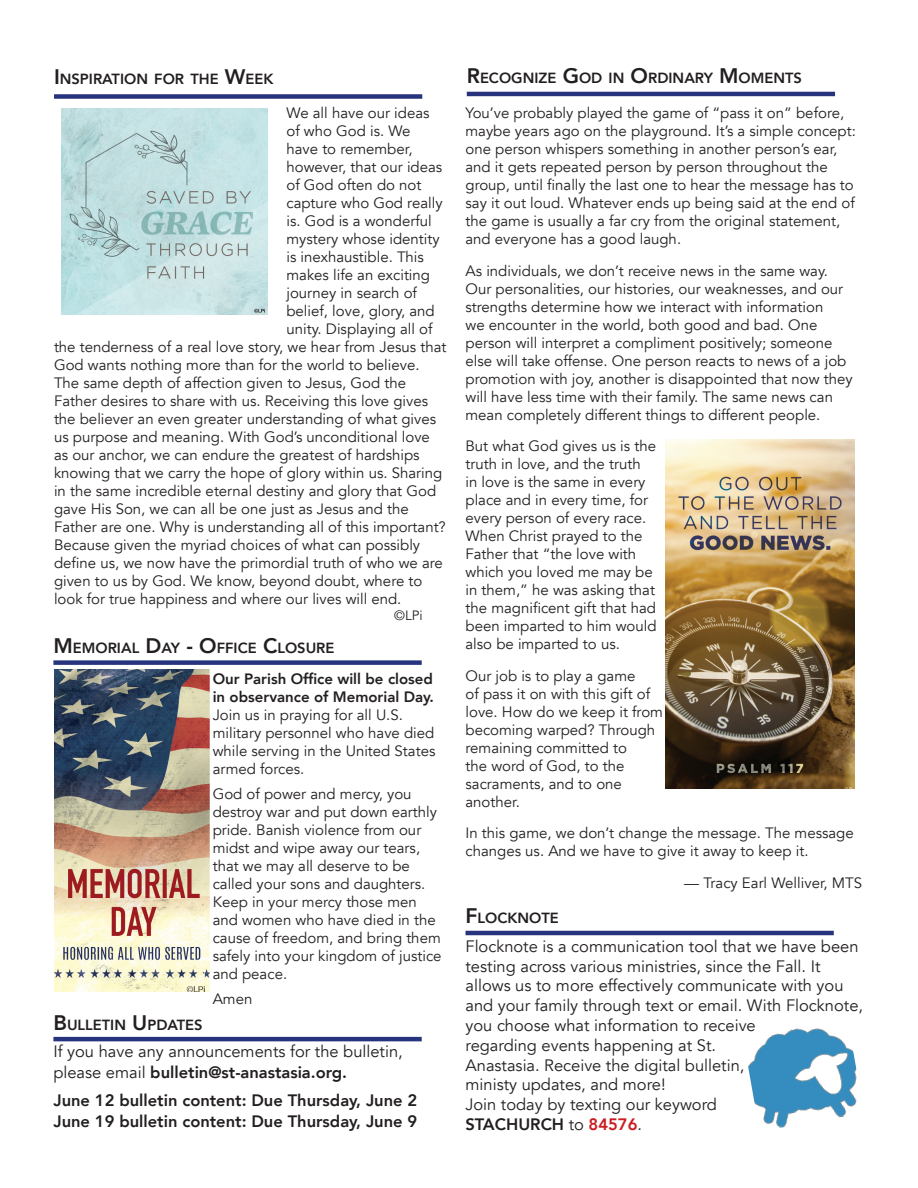
<style>
.page{position:relative;width:918px;height:1188px;background:#fff}
.page>*{position:absolute;margin:0;border:0;box-sizing:border-box;transform-origin:0 0}
.t1{font:16.5px/19.8px "Avenir";color:#231f20}
.t2{font:800 16.5px "Avenir";color:#231f20}
.t3{font:15px/18px "Avenir";color:#231f20}
.t4{font:800 14.7px "Avenir";color:#231f20}
.t5{font:13.5px "Avenir";color:#231f20}
.s1{font-size:21px}
.s2{font-weight:800}
.s3{font-weight:800;color:#cb1b20}
</style>
<div class="page">
<div style="left:54px;top:94px;width:368px;height:5px;background:#27347d"></div>
<img style="left:61px;top:108px;width:207px;height:206px">
<hr style="left:467px;top:92px;width:368px;height:4px;background:#27347d">
<hr style="left:466px;top:931px;width:368px;height:4px;background:#27347d">
<img style="left:748px;top:1028px;width:109px;height:100px">
<hr style="left:53px;top:1037px;width:369px;height:4px;background:#27347d">
<img style="left:665px;top:439px;width:190px;height:350px">
<img style="left:54px;top:669px;width:156px;height:323px">
<div style="left:53px;top:660px;width:369px;height:5px;background:#27347d"></div>
<p class="t4" style="left:54px;top:67px;width:221px"><span class="s1">I</span> NSPIRATION FOR THE <span class="s1">W</span>EEK</p>
<p class="t3" style="left:286px;top:104px;width:145px">We all have our ideas</p>
<p class="t3" style="left:286px;top:122px;width:126px">of who God is. We</p>
<p class="t3" style="left:286px;top:140px;width:128px">have to remember,</p>
<p class="t3" style="left:286px;top:158px;width:157px">however, that our ideas</p>
<p class="t3" style="left:286px;top:176px;width:137px">of God often do not</p>
<p class="t3" style="left:286px;top:194px;width:158px">capture who God really</p>
<p class="t3" style="left:286px;top:212px;width:147px">is. God is a wonderful</p>
<p class="t3" style="left:286px;top:230px;width:155px">mystery whose identity</p>
<p class="t3" style="left:286px;top:248px;width:139px">is inexhaustible. This</p>
<p class="t3" style="left:286px;top:266px;width:145px">makes life an exciting</p>
<p class="t3" style="left:286px;top:284px;width:132px">journey in search of</p>
<p class="t3" style="left:286px;top:302px;width:150px">belief, love, glory, and</p>
<p class="t3" style="left:286px;top:320px;width:148px">unity. Displaying all of</p>
<p class="t3" style="left:54px;top:338px;width:394px">the tenderness of a real love story, we hear from Jesus that</p>
<p class="t3" style="left:54px;top:356px;width:367px">God wants nothing more than for the world to believe.</p>
<p class="t3" style="left:54px;top:374px;width:354px">The same depth of affection given to Jesus, God the</p>
<p class="t3" style="left:54px;top:392px;width:376px">Father desires to share with us. Receiving this love gives</p>
<p class="t3" style="left:54px;top:410px;width:384px">the believer an even greater understanding of what gives</p>
<p class="t3" style="left:54px;top:428px;width:377px">us purpose and meaning. With God’s unconditional love</p>
<p class="t3" style="left:54px;top:446px;width:367px">as our anchor, we can endure the greatest of hardships</p>
<p class="t3" style="left:54px;top:464px;width:390px">knowing that we carry the hope of glory within us. Sharing</p>
<p class="t3" style="left:54px;top:482px;width:384px">in the same incredible eternal destiny and glory that God</p>
<p class="t3" style="left:54px;top:500px;width:356px">gave His Son, we can all be one just as Jesus and the</p>
<p class="t3" style="left:54px;top:518px;width:393px">Father are one. Why is understanding all of this important?</p>
<p class="t3" style="left:54px;top:536px;width:368px">Because given the myriad choices of what can possibly</p>
<p class="t3" style="left:54px;top:554px;width:390px">define us, we now have the primordial truth of who we are</p>
<p class="t3" style="left:54px;top:572px;width:370px">given to us by God. We know, beyond doubt, where to</p>
<p class="t3" style="left:54px;top:590px;width:349px">look for true happiness and where our lives will end.</p>
<p class="t5" style="left:394px;top:607px;width:30px">©LPi</p>
<p class="t4" style="left:53px;top:637px;width:283px"><span class="s1">M</span>EMORIAL <span class="s1">D</span>AY <span class="s1">- O</span>FFICE <span class="s1">C</span>LOSURE</p>
<p class="t3" style="left:213px;top:670px;width:224px"><span class="s2">Our Parish Office will be closed in observance of Memorial Day.<br></span>Join us in praying for all U.S. military personnel who have died while serving in the United States armed forces.</p>
<p class="t3" style="left:213px;top:785px;width:230px">God of power and mercy, you destroy war and put down earthly pride. Banish violence from our midst and wipe away our tears, that we may all deserve to be called your sons and daughters.<br>Keep in your mercy those men and women who have died in the cause of freedom, and bring them safely into your kingdom of justice and peace.</p>
<p class="t3" style="left:213px;top:990px;width:41px">Amen</p>
<p class="t4" style="left:53px;top:1013px;width:151px"><span class="s1">B</span>ULLETIN <span class="s1">U</span> PDATES</p>
<p class="t1" style="left:53px;top:1041px;width:351px;line-height:21px">If you have any announcements for the bulletin, please email <span class="s2">bulletin@st-anastasia.org.</span></p>
<p class="t2" style="left:53px;top:1087px;width:365px">June 12 bulletin content: Due Thursday, June 2</p>
<p class="t2" style="left:53px;top:1108px;width:365px">June 19 bulletin content: Due Thursday, June 9</p>
<p class="t4" style="left:467px;top:67px;width:337px"><span class="s1">R</span>ECOGNIZE <span class="s1">G</span>OD IN <span class="s1">O</span>RDINARY <span class="s1">M</span>OM ENTS</p>
<p class="t3" style="left:466px;top:104px;width:392px">You’ve probably played the game of “pass it on” before, maybe years ago on the playground. It’s a simple concept: one person whispers something in another person’s ear, and it gets repeated person by person throughout the group, until finally the last one to hear the message has to say it out loud. Whatever ends up being said at the end of the game is usually a far cry from the original statement, and everyone has a good laugh.</p>
<p class="t3" style="left:466px;top:262px;width:389px">As individuals, we don’t receive news in the same way.<br>Our personalities, our histories, our weaknesses, and our strengths determine how we interact with information<br>we encounter in the world, both good and bad. One person will interpret a compliment positively; someone else will take offense. One person reacts to news of a job promotion with joy, another is disappointed that now they will have less time with their family. The same news can mean completely different things to different people.</p>
<p class="t3" style="left:466px;top:437px;width:193px">But what God gives us is the truth in love, and the truth<br>in love is the same in every place and in every time, for every person of every race.<br>When Christ prayed to the<br>Father that “the love with which you loved me may be in them,” he was asking that the magnificent gift that had been imparted to him would also be imparted to us.</p>
<p class="t3" style="left:466px;top:667px;width:199px">Our job is to play a game<br>of pass it on with this gift of love. How do we keep it from becoming warped? Through remaining committed to<br>the word of God, to the sacraments, and to one another.</p>
<p class="t3" style="left:466px;top:824px;width:390px">In this game, we don’t change the message. The message changes us. And we have to give it away to keep it.</p>
<p class="t3" style="left:684px;top:874px;width:180px">— Tracy Earl Welliver, MTS</p>
<p class="t4" style="left:466px;top:906px;width:95px"><span class="s1">F</span> LOCKNOTE</p>
<p class="t1" style="left:466px;top:936px;width:399px">Flocknote is a communication tool that we have been testing across various ministries, since the Fall. It allows us to more effectively communicate with you and your family through text or email. With Flocknote, you choose what information to receive<br>regarding events happening at St.<br>Anastasia. Receive the digital bulletin,<br>ministy updates, and more!</p>
<p class="t1" style="left:466px;top:1095px;width:253px">Join today by texting our keyword<br><span class="s2">STACHURCH</span> to <span class="s3">84576</span>.</p>
</div>
